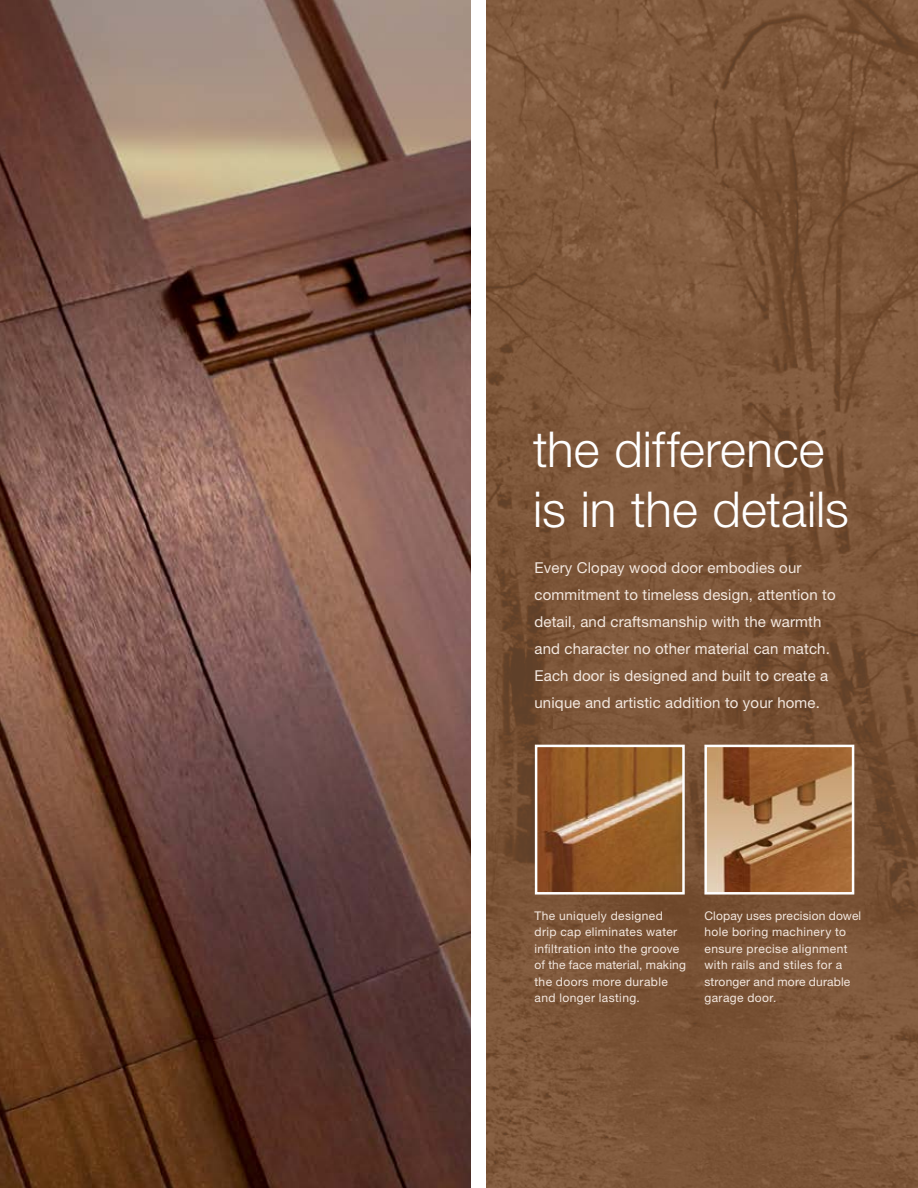
<style>
.page{position:relative;width:918px;height:1188px;background:#fff}
.page>*{position:absolute;margin:0;border:0;box-sizing:border-box;transform-origin:0 0}
.t1{font:300 49.5px/60px "Helvetica Neue";color:#fff}
.t2{font:15px/27px "Helvetica Neue";letter-spacing:.01em;color:#f3e8e0}
.t3{font:12px/16.5px "Helvetica Neue";letter-spacing:.03em;color:#f3e8e0}
</style>
<div class="page">
<svg style="left:486px;top:0;width:432px;height:1188px;fill:#7e573a"></svg>
<img style="left:0;top:0;width:470px;height:1188px">
<img style="left:538px;top:748px;width:144px;height:144px">
<div style="left:535px;top:745px;width:150px;height:150px;border:2px solid #fff"></div>
<img style="left:707px;top:748px;width:144px;height:144px">
<div style="left:704px;top:745px;width:150px;height:150px;border:2px solid #fff"></div>
<h1 class="t1" style="left:533px;top:419px;width:318px">the difference is in the details</h1>
<p class="t2" style="left:535px;top:554px;width:303px">Every Clopay wood door embodies our commitment to timeless design, attention to detail, and craftsmanship with the warmth and character no other material can match.<br>Each door is designed and built to create a unique and artistic addition to your home.</p>
<p class="t3" style="left:535px;top:907px;width:153px">The uniquely designed drip cap eliminates water infiltration into the groove of the face material, making the doors more durable and longer lasting.</p>
<p class="t3" style="left:704px;top:907px;width:158px">Clopay uses precision dowel hole boring machinery to ensure precise alignment with rails and stiles for a stronger and more durable garage door.</p>
</div>
